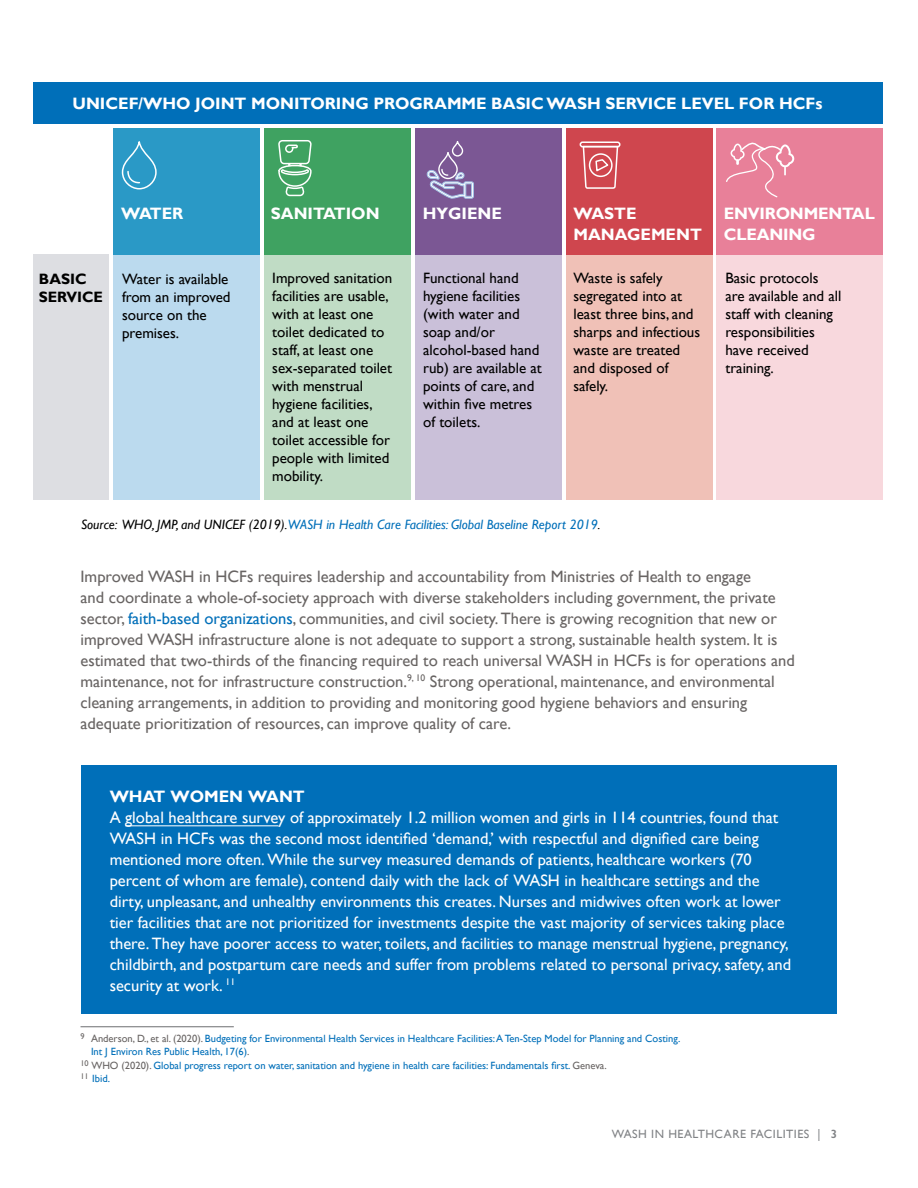
<style>
.page{position:relative;width:918px;height:1188px;background:#fff}
.page>*{position:absolute;margin:0;border:0;box-sizing:border-box;transform-origin:0 0}
.t1{font:16.5px/21px "Gill Sans";color:#fff}
.t2{font:16.5px/21px "Gill Sans";color:#686463}
.t3{font:700 16.5px/21px "Gill Sans";color:#fff}
.t4{font:15px/18px "Gill Sans";color:#000}
.t5{font:700 15px/18px "Gill Sans";color:#000}
.t6{font:italic 13.5px "Gill Sans";color:#006fb9}
.t7{font:12px "Gill Sans";letter-spacing:.04em;color:#808285}
.t8{font:10.5px/13.5px "Gill Sans";color:#006fb9}
.s1{color:#000}
.s2{color:#006fb9}
.s3{font-weight:700}
.s4{color:#686463}
.s5{font-family:"Gill Sans Std"}
.s6{font-weight:600}
</style>
<div class="page">
<div style="left:717px;top:128px;width:166px;height:372px;background:#f8d8dd"></div>
<div style="left:717px;top:128px;width:166px;height:126px;background:#e88099"></div>
<div style="left:264px;top:128px;width:147px;height:372px;background:#c0dcc5"></div>
<div style="left:415px;top:128px;width:146px;height:372px;background:#cac0d9"></div>
<div style="left:566px;top:128px;width:146px;height:372px;background:#f0c1b7"></div>
<div style="left:81px;top:765px;width:756px;height:249px;background:#006fb9"></div>
<hr style="left:81px;top:1026px;width:153px;height:1px;background:#6d6e71">
<div style="left:33px;top:254px;width:76px;height:246px;background:#dddee2"></div>
<div style="left:33px;top:82px;width:850px;height:42px;background:#006fb9"></div>
<div style="left:113px;top:128px;width:147px;height:372px;background:#bbdaee"></div>
<div style="left:113px;top:128px;width:147px;height:126px;background:#2a99c6"></div>
<div style="left:264px;top:128px;width:147px;height:126px;background:#3fa261"></div>
<div style="left:415px;top:128px;width:146px;height:126px;background:#7b5794"></div>
<div style="left:566px;top:128px;width:146px;height:126px;background:#cf464e"></div>
<svg style="left:278px;top:140px;width:34px;height:57px"></svg>
<div style="left:122px;top:141px;width:35px;height:48px;border:2px solid #fff;border-radius:17px"></div>
<svg style="left:127px;top:171px;width:14px;height:13px"></svg>
<svg style="left:426px;top:145px;width:48px;height:54px"></svg>
<div style="left:452px;top:141px;width:11px;height:16px;border:1px solid #fff;border-radius:5px"></div>
<svg style="left:579px;top:141px;width:42px;height:48px"></svg>
<svg style="left:726px;top:142px;width:68px;height:56px"></svg>
<hr style="left:125px;top:825px;width:153px;height:1px;background:#fff">
<h2 class="t3" style="left:72px;top:94px;width:752px">UNICEF/WHO JOINT MONITORING PROGRAMME BASIC WASH SERVICE LEVEL FOR HCFs</h2>
<h2 class="t3" style="left:121px;top:203px;width:64px">WATER</h2>
<h2 class="t5" style="left:39px;top:270px;width:66px">BASIC<br>SERVICE</h2>
<p class="t4" style="left:122px;top:270px;width:110px">Water is available from an improved source on the premises.</p>
<h2 class="t3" style="left:271px;top:203px;width:110px">SANITATION</h2>
<p class="t4" style="left:272px;top:270px;width:121px">Improved sanitation facilities are usable, with at least one toilet dedicated to staff, at least one sex-separated toilet with menstrual hygiene facilities, and at least one toilet accessible for people with limited mobility.</p>
<h2 class="t3" style="left:423px;top:203px;width:81px">HYGIENE</h2>
<p class="t4" style="left:423px;top:270px;width:120px">Functional hand hygiene facilities (with water and soap and/or alcohol-based hand rub) are available at points of care, and</p>
<p class="t4" style="left:423px;top:396px;width:110px">within five metres</p>
<p class="t4" style="left:423px;top:414px;width:59px">of toilets.</p>
<h2 class="t3" style="left:573px;top:203px;width:130px">WASTE<br>MANAGEMENT</h2>
<p class="t4" style="left:573px;top:270px;width:128px">Waste is safely segregated into at least three bins, and sharps and infectious waste are treated and disposed of safely.</p>
<h2 class="t3" style="left:724px;top:203px;width:152px">ENVIRONMENTAL<br>CLEANING</h2>
<p class="t4" style="left:725px;top:270px;width:118px">Basic protocols are available and all staff with cleaning responsibilities have received training.</p>
<p class="t6" style="left:81px;top:517px;width:521px"><span class="s1">Source: WHO, JMP, and UNICEF (2019).</span>WASH in Health Care Facilities: Global Baseline Report 2019<span class="s1">.</span></p>
<p class="t2" style="left:81px;top:566px;width:698px">Improved WASH in HCFs requires leadership and accountability from Ministries of Health to engage and coordinate a whole-of-society approach with diverse stakeholders including government, the private sector, <span class="s2">faith-based organizations</span>, communities, and civil society. There is growing recognition that new or improved WASH infrastructure alone is not adequate to support a strong, sustainable health system. It is</p>
<p class="t2" style="left:81px;top:650px;width:716px">estimated that two-thirds of the financing required to reach universal WASH in HCFs is for operations and</p>
<p class="t2" style="left:81px;top:671px;width:696px">maintenance, not for infrastructure construction.<sup>9,</sup> <sup>10</sup> Strong operational, maintenance, and environmental cleaning arrangements, in addition to providing and monitoring good hygiene behaviors and ensuring adequate prioritization of resources, can improve quality of care.</p>
<p class="t1" style="left:110px;top:786px;width:683px"><span class="s3">WHAT WOMEN WANT<br></span>A global healthcare survey of approximately 1.2 million women and girls in 114 countries, found that WASH in HCFs was the second most identified ‘demand,’ with respectful and dignified care being mentioned more often. While the survey measured demands of patients, healthcare workers (70 percent of whom are female), contend daily with the lack of WASH in healthcare settings and the dirty, unpleasant, and unhealthy environments this creates. Nurses and midwives often work at lower tier facilities that are not prioritized for investments despite the vast majority of services taking place there. They have poorer access to water, toilets, and facilities to manage menstrual hygiene, pregnancy, childbirth, and postpartum care needs and suffer from problems related to personal privacy, safety, and security at work. <sup>11</sup></p>
<p class="t8" style="left:81px;top:1032px;width:601px"><sup>9</sup> <span class="s4">Anderson, D., et al. (2020).</span> Budgeting for Environmental Health Services in Healthcare Facilities:A Ten-Step Model for Planning and Costing.</p>
<p class="t8" style="left:81px;top:1045px;width:528px;text-indent:10px">Int J Environ Res Public Health, 17(6)<span class="s4">.<br></span><sup>10</sup> <span class="s4">WHO (2020).</span> Global progress report on water, sanitation and hygiene in health care facilities: Fundamentals first. <span class="s4">Geneva.<br></span><sup>11</sup> Ibid.</p>
<p class="t7" style="left:612px;top:1127px;width:227px">WASH IN HEALTHCARE FACILITIES <span class="s5">|</span> <span class="s6">3</span></p>
</div>
